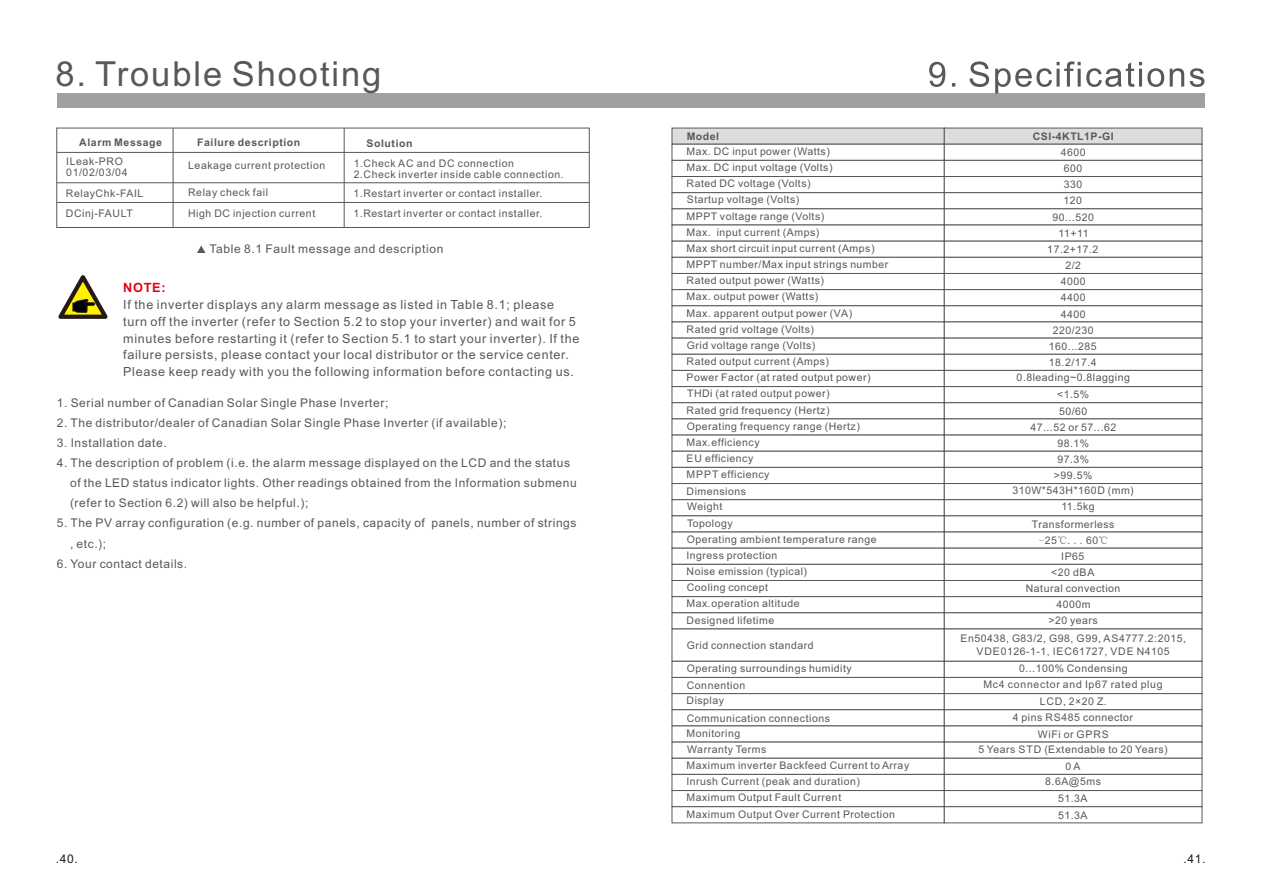
<style>
.page{position:relative;width:1263px;height:893px;background:#fff}
.page>*{position:absolute;margin:0;border:0;box-sizing:border-box;transform-origin:0 0}
.t1{font:34.5px "Arial";letter-spacing:.055em;color:#595857}
.t2{font:700 12.75px "Arial";color:#e60013}
.t3{font:12.6px/17px "Arial";letter-spacing:.055em;color:#595857}
.t4{font:12px/20.1px "Arial";letter-spacing:.05em;color:#595857}
.t5{font:12px "Arial";color:#231916}
.t6{font:10.5px/16.2px "Arial";letter-spacing:.05em;color:#595857}
.t7{font:700 10.5px "Arial";letter-spacing:.055em;color:#595857}
.t8{font:10.5px/16.4px "Arial";letter-spacing:.07em;color:#595857;text-align:center}
.t9{font:10.5px "Sim Sun";color:#595857}
.s1{font-family:"Arial"}
</style>
<div class="page">
<div style="left:57px;top:93px;width:1147px;height:15px;background:#a0a0a1"></div>
<svg style="left:58px;top:275px;width:50px;height:44px"></svg>
<hr style="left:57px;top:182px;width:532px;height:1px;background:#595857">
<hr style="left:57px;top:202px;width:532px;height:1px;background:#595857">
<svg style="left:197px;top:246px;width:8px;height:7px"></svg>
<div style="left:57px;top:128px;width:532px;height:100px;border:1px solid #595857"></div>
<hr style="left:173px;top:128px;width:1px;height:99px;background:#595857">
<hr style="left:344px;top:128px;width:1px;height:99px;background:#595857">
<hr style="left:57px;top:152px;width:532px;height:1px;background:#595857">
<svg style="left:929px;top:61px;width:275px;height:32px"></svg>
<svg style="left:671px;top:127px;width:532px;height:697px"></svg>
<h1 class="t1" style="left:55px;top:61px;width:328px">8. Trouble Shooting</h1>
<p class="t7" style="left:79px;top:138px;width:84px">Alarm Message</p>
<p class="t7" style="left:197px;top:138px;width:105px">Failure description</p>
<p class="t7" style="left:366px;top:139px;width:48px">Solution</p>
<p class="t6" style="left:66px;top:156px;width:63px;line-height:11.7px">ILeak-PRO<br>01/02/03/04</p>
<p class="t6" style="left:188px;top:158px;width:139px">Leakage current protection</p>
<p class="t6" style="left:66px;top:186px;width:79px">RelayChk-FAIL</p>
<p class="t6" style="left:188px;top:185px;width:81px">Relay check fail</p>
<p class="t6" style="left:354px;top:158px;width:212px;line-height:11.7px">1.Check AC and DC connection<br>2.Check inverter inside cable connection.</p>
<p class="t6" style="left:353px;top:184px;width:191px;line-height:20.7px">1.Restart inverter or contact installer.<br>1.Restart inverter or contact installer.</p>
<p class="t4" style="left:209px;top:240px;width:236px">Table 8.1 Fault message and description</p>
<p class="t6" style="left:66px;top:206px;width:68px">DCinj-FAULT</p>
<p class="t6" style="left:188px;top:206px;width:129px">High DC injection current</p>
<p class="t2" style="left:123px;top:283px;width:44px">NOTE:</p>
<p class="t3" style="left:123px;top:297px;width:458px">If the inverter displays any alarm message as listed in Table 8.1; please turn off the inverter (refer to Section 5.2 to stop your inverter) and wait for 5 minutes before restarting it (refer to Section 5.1 to start your inverter). If the failure persists, please contact your local distributor or the service center.<br>Please keep ready with you the following information before contacting us.</p>
<p class="t4" style="left:57px;top:394px;width:333px">1. Serial number of Canadian Solar Single Phase Inverter;</p>
<p class="t4" style="left:57px;top:414px;width:451px">2. The distributor/dealer of Canadian Solar Single Phase Inverter (if available);</p>
<p class="t4" style="left:57px;top:434px;width:111px">3. Installation date.</p>
<p class="t4" style="left:70px;top:454px;width:508px;text-indent:-13px">4. The description of problem (i.e. the alarm message displayed on the LCD and the status of the LED status indicator lights. Other readings obtained from the Information submenu (refer to Section 6.2) will also be helpful.);</p>
<p class="t4" style="left:70px;top:514px;width:508px;text-indent:-13px">5. The PV array configuration (e.g. number of panels, capacity of panels, number of strings , etc.);</p>
<p class="t4" style="left:57px;top:554px;width:132px">6. Your contact details.</p>
<p class="t7" style="left:687px;top:132px;width:34px">Model</p>
<p class="t7" style="left:1033px;top:132px;width:82px">CSI-4KTL1P-GI</p>
<p class="t6" style="left:687px;top:144px;width:145px">Max. DC input power (Watts)</p>
<p class="t6" style="left:1061px;top:145px;width:26px">4600</p>
<p class="t6" style="left:687px;top:160px;width:147px">Max. DC input voltage (Volts)</p>
<p class="t6" style="left:687px;top:209px;width:139px">MPPT voltage range (Volts)<br>Max. input current (Amps)</p>
<p class="t6" style="left:687px;top:257px;width:203px">MPPT number/Max input strings number</p>
<p class="t6" style="left:686px;top:176px;width:126px">Rated DC voltage (Volts)</p>
<p class="t6" style="left:687px;top:193px;width:114px">Startup voltage (Volts)</p>
<p class="t6" style="left:687px;top:241px;width:189px">Max short circuit input current (Amps)</p>
<p class="t6" style="left:1064px;top:161px;width:20px">600</p>
<p class="t6" style="left:1064px;top:177px;width:20px">330</p>
<p class="t6" style="left:1052px;top:210px;width:43px">90...520</p>
<p class="t6" style="left:1063px;top:194px;width:20px">120</p>
<p class="t6" style="left:1047px;top:226px;width:53px;text-align:center">11+11<br>17.2+17.2<br>2/2</p>
<p class="t6" style="left:686px;top:273px;width:167px">Rated output power (Watts)<br>Max. output power (Watts)<br>Max. apparent output power (VA)</p>
<p class="t6" style="left:1061px;top:274px;width:26px;text-align:justify">4000<br>4400<br>4400</p>
<p class="t6" style="left:686px;top:322px;width:129px">Rated grid voltage (Volts)</p>
<p class="t6" style="left:686px;top:354px;width:185px">Rated output current (Amps)<br>Power Factor (at rated output power)</p>
<p class="t6" style="left:686px;top:419px;width:175px">Operating frequency range (Hertz)<br>Max.efficiency<br>EU efficiency<br>MPPT efficiency</p>
<p class="t6" style="left:1049px;top:323px;width:49px;text-align:center">220/230<br>160...285</p>
<p class="t6" style="left:1017px;top:370px;width:115px">0.8leading~0.8lagging</p>
<p class="t6" style="left:1059px;top:404px;width:30px">50/60</p>
<p class="t6" style="left:687px;top:338px;width:130px">Grid voltage range (Volts)</p>
<p class="t6" style="left:1049px;top:355px;width:49px">18.2/17.4</p>
<p class="t6" style="left:687px;top:387px;width:144px">THDi (at rated output power)</p>
<p class="t6" style="left:1057px;top:387px;width:34px">&lt;1.5%</p>
<p class="t6" style="left:686px;top:403px;width:144px">Rated grid frequency (Hertz)</p>
<p class="t6" style="left:1030px;top:420px;width:87px">47...52 or 57...62</p>
<p class="t6" style="left:1057px;top:436px;width:33px">98.1%<br>97.3%</p>
<p class="t6" style="left:1054px;top:468px;width:40px">&gt;99.5%</p>
<p class="t6" style="left:687px;top:485px;width:61px;line-height:15.1px">Dimensions<br>Weight</p>
<p class="t6" style="left:686px;top:516px;width:192px">Topology<br>Operating ambient temperature range<br>Ingress protection<br>Noise emission (typical)<br>Cooling concept<br>Max.operation altitude<br>Designed lifetime</p>
<p class="t6" style="left:687px;top:638px;width:128px">Grid connection standard</p>
<p class="t6" style="left:687px;top:661px;width:166px">Operating surroundings humidity</p>
<p class="t6" style="left:687px;top:678px;width:60px">Connention</p>
<p class="t6" style="left:687px;top:693px;width:39px">Display</p>
<p class="t6" style="left:687px;top:726px;width:55px">Monitoring</p>
<p class="t6" style="left:687px;top:711px;width:145px">Communication connections</p>
<p class="t6" style="left:687px;top:742px;width:81px">Warranty Terms</p>
<p class="t6" style="left:1012px;top:483px;width:123px">310W*543H*160D (mm)</p>
<p class="t6" style="left:1061px;top:500px;width:35px">11.5kg</p>
<p class="t6" style="left:1032px;top:517px;width:84px">Transformerless</p>
<p class="t6" style="left:1026px;top:549px;width:96px;text-align:center">IP65<br>&lt;20 dBA<br>Natural convection<br>4000m</p>
<p class="t6" style="left:1048px;top:613px;width:51px">&gt;20 years</p>
<p class="t9" style="left:1039px;top:535px;width:72px">-<span class="s1">25</span>℃...<span class="s1">60</span>℃</p>
<p class="t6" style="left:960px;top:633px;width:227px;line-height:12.6px;text-align:center">En50438, G83/2, G98, G99, AS4777.2:2015,<br>VDE0126-1-1, IEC61727, VDE N4105</p>
<p class="t8" style="left:983px;top:661px;width:181px">0...100% Condensing<br>Mc4 connector and Ip67 rated plug<br>LCD, 2×20 Z.</p>
<p class="t6" style="left:1038px;top:727px;width:73px">WiFi or GPRS</p>
<p class="t6" style="left:1013px;top:710px;width:122px">4 pins RS485 connector</p>
<p class="t6" style="left:978px;top:742px;width:191px">5 Years STD (Extendable to 20 Years)</p>
<p class="t6" style="left:687px;top:758px;width:224px">Maximum inverter Backfeed Current to Array</p>
<p class="t6" style="left:1065px;top:759px;width:17px">0 A</p>
<p class="t6" style="left:686px;top:774px;width:210px">Inrush Current (peak and duration)<br>Maximum Output Fault Current<br>Maximum Output Over Current Protection</p>
<p class="t6" style="left:1045px;top:774px;width:57px;line-height:17.1px;text-align:center">8.6A@5ms<br>51.3A</p>
<p class="t6" style="left:1058px;top:808px;width:31px">51.3A</p>
<p class="t5" style="left:56px;top:854px;width:24px">.40.</p>
<p class="t5" style="left:1183px;top:854px;width:24px">.41.</p>
</div>
